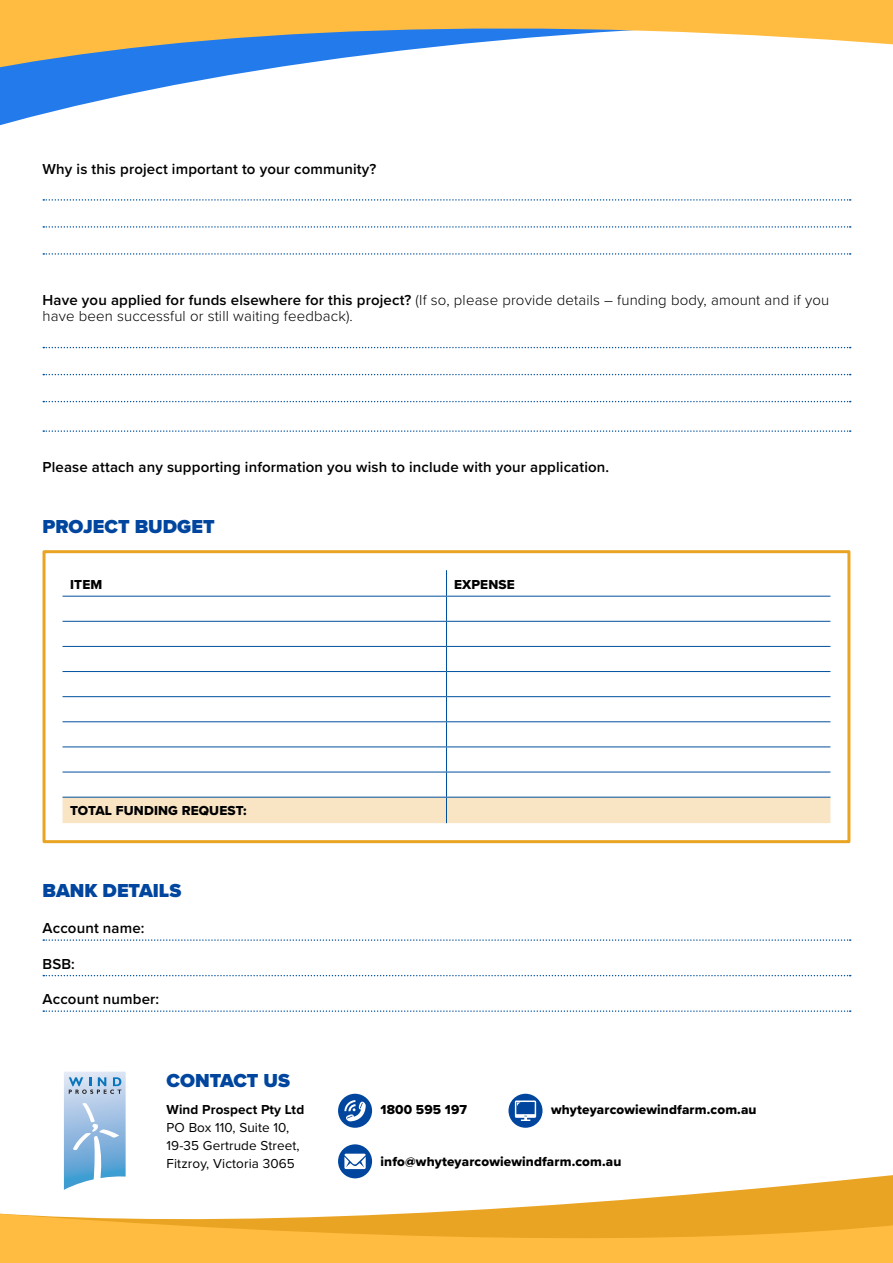
<style>
.page{position:relative;width:893px;height:1263px;background:#fff}
.page>*{position:absolute;margin:0;border:0;box-sizing:border-box;transform-origin:0 0}
.t1{font:900 19.5px "Proxima Nova";color:#00469e}
.t2{font:600 15px "Proxima Nova";letter-spacing:.01em;color:#000}
.t3{font:300 15px/16.5px "Proxima Nova";letter-spacing:.01em;color:#000}
.t4{font:13.5px "Proxima Nova Extrabld";letter-spacing:.01em;color:#000}
.t5{font:13.5px/18px "Proxima Nova";letter-spacing:.01em;color:#000}
.t6{font:700 13.5px "Proxima Nova";letter-spacing:.01em;color:#000}
.s1{font-weight:600}
</style>
<div class="page">
<svg style="left:64px;top:1072px;width:62px;height:97px;background:#a1c2e2"></svg>
<svg style="left:0;top:73px;width:242px;height:53px"></svg>
<svg style="left:0;top:0;width:893px;height:73px;fill:#ffbc40"></svg>
<svg style="left:63px;top:1169px;width:830px;height:41px"></svg>
<svg style="left:0;top:1210px;width:893px;height:53px;background:#f7b842"></svg>
<div style="left:338px;top:1094px;width:34px;height:34px;background:#00469e;border-radius:50%"></div>
<svg style="left:344px;top:1100px;width:22px;height:21px"></svg>
<div style="left:338px;top:1144px;width:34px;height:34px;background:#00469e;border-radius:50%"></div>
<svg style="left:344px;top:1154px;width:22px;height:15px"></svg>
<div style="left:508px;top:1094px;width:34px;height:34px;background:#00469e;border-radius:50%"></div>
<svg style="left:515px;top:1100px;width:21px;height:21px"></svg>
<svg style="left:63px;top:570px;width:767px;height:253px"></svg>
<div style="left:43px;top:550px;width:807px;height:293px;border:3px solid #eaa423"></div>
<svg style="left:43px;top:199px;width:808px;height:2px"></svg>
<svg style="left:43px;top:347px;width:808px;height:1px"></svg>
<svg style="left:43px;top:939px;width:808px;height:2px"></svg>
<svg style="left:43px;top:226px;width:808px;height:2px"></svg>
<svg style="left:43px;top:374px;width:808px;height:1px"></svg>
<svg style="left:43px;top:975px;width:808px;height:1px"></svg>
<svg style="left:43px;top:253px;width:808px;height:2px"></svg>
<svg style="left:43px;top:401px;width:808px;height:1px"></svg>
<svg style="left:43px;top:430px;width:808px;height:2px"></svg>
<svg style="left:43px;top:1010px;width:808px;height:2px"></svg>
<p class="t2" style="left:43px;top:162px;width:335px">Why is this project important to your community?</p>
<p class="t3" style="left:43px;top:292px;width:788px"><span class="s1">Have you applied for funds elsewhere for this project?</span> (If so, please provide details – funding body, amount and if you have been successful or still waiting feedback).</p>
<p class="t2" style="left:43px;top:461px;width:568px">Please attach any supporting information you wish to include with your application.</p>
<h1 class="t1" style="left:43px;top:518px;width:174px">PROJECT BUDGET</h1>
<p class="t4" style="left:70px;top:578px;width:34px">ITEM</p>
<p class="t4" style="left:454px;top:578px;width:62px">EXPENSE</p>
<p class="t4" style="left:70px;top:805px;width:178px">TOTAL FUNDING REQUEST:</p>
<h1 class="t1" style="left:43px;top:882px;width:140px">BANK DETAILS</h1>
<p class="t2" style="left:43px;top:922px;width:104px">Account name:</p>
<p class="t2" style="left:43px;top:957px;width:34px">BSB:</p>
<p class="t2" style="left:43px;top:993px;width:118px">Account number:</p>
<h1 class="t1" style="left:167px;top:1072px;width:125px">CONTACT US</h1>
<p class="t6" style="left:167px;top:1103px;width:139px">Wind Prospect Pty Ltd</p>
<p class="t5" style="left:167px;top:1119px;width:135px">PO Box 110, Suite 10,<br>19-35 Gertrude Street,<br>Fitzroy, Victoria 3065</p>
<p class="t4" style="left:381px;top:1104px;width:88px">1800 595 197</p>
<p class="t4" style="left:551px;top:1104px;width:207px">whyteyarcowiewindfarm.com.au</p>
<p class="t4" style="left:381px;top:1155px;width:242px">info@whyteyarcowiewindfarm.com.au</p>
</div>
